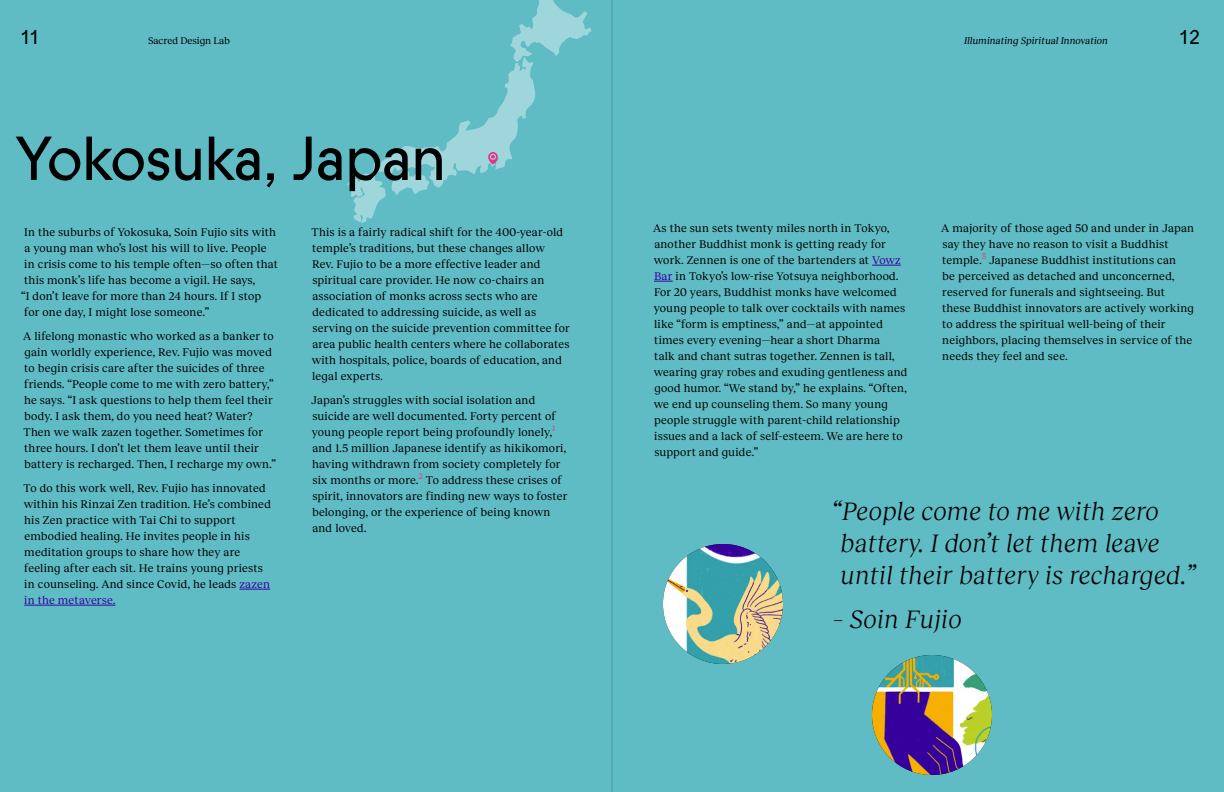
<style>
.page{position:relative;width:1224px;height:792px;background:#5fbcc5}
.page>*{position:absolute;margin:0;border:0;box-sizing:border-box;transform-origin:0 0}
.Vignette_title{font:62px "Prophet";letter-spacing:-.035em;color:#000}
.Pull_Quote{font:italic 300 26px/32px "Reckless";letter-spacing:.01em;color:#000}
.Page_furniture{font:20px "Prophet";color:#000}
.Body{font:11.5px/16px "Reckless";letter-spacing:.015em;color:#000}
.Page_furniture-2{font:italic 10px "Reckless";color:#000}
.Page_furniture-3{font:10px "Reckless";color:#000}
.s1{color:#35009d}
</style>
<div class="page">
<svg style="left:872px;top:265px;width:29px;height:1px"></svg>
<svg style="left:654px;top:281px;width:19px;height:1px"></svg>
<svg style="left:347px;top:0;width:245px;height:223px"></svg>
<img style="left:872px;top:655px;width:120px;height:120px;border-radius:60px">
<img style="left:663px;top:544px;width:120px;height:120px;border-radius:60px">
<hr style="left:239px;top:589px;width:31px;height:1px;background:#35009d">
<hr style="left:24px;top:605px;width:91px;height:1px;background:#35009d">
<svg style="left:488px;top:152px;width:10px;height:12px"></svg>
<hr style="left:612px;top:0;width:1px;height:792px;background:#000">
<p class="Page_furniture" style="left:21px;top:24px;width:18px">11</p>
<p class="Page_furniture-3" style="left:148px;top:33px;width:83px">Sacred Design Lab</p>
<p class="Page_furniture-2" style="left:964px;top:33px;width:145px">Illuminating Spiritual Innovation</p>
<p class="Page_furniture" style="left:1180px;top:24px;width:21px">12</p>
<p class="Vignette_title" style="left:14px;top:118px;width:434px">Yokosuka, Japan</p>
<p class="Body" style="left:21px;top:224px;width:258px">In the suburbs of Yokosuka, Soin Fujio sits with a young man who’s lost his will to live. People<br>in crisis come to his temple often—so often that this monk’s life has become a vigil. He says,<br>“I don’t leave for more than 24 hours. If I stop for one day, I might lose someone.”</p>
<p class="Body" style="left:23px;top:328px;width:254px">A lifelong monastic who worked as a banker to gain worldly experience, Rev. Fujio was moved to begin crisis care after the suicides of three friends. “People come to me with zero battery,” he says. “I ask questions to help them feel their body. I ask them, do you need heat? Water?<br>Then we walk zazen together. Sometimes for three hours. I don’t let them leave until their battery is recharged. Then, I recharge my own.”</p>
<p class="Body" style="left:24px;top:480px;width:249px">To do this work well, Rev. Fujio has innovated within his Rinzai Zen tradition. He’s combined his Zen practice with Tai Chi to support embodied healing. He invites people in his meditation groups to share how they are feeling after each sit. He trains young priests in counseling. And since Covid, he leads <span class="s1">zazen in the metaverse.</span></p>
<p class="Body" style="left:312px;top:224px;width:260px">This is a fairly radical shift for the 400-year-old temple’s traditions, but these changes allow<br>Rev. Fujio to be a more effective leader and spiritual care provider. He now co-chairs an association of monks across sects who are dedicated to addressing suicide, as well as serving on the suicide prevention committee for area public health centers where he collaborates with hospitals, police, boards of education, and legal experts.</p>
<p class="Body" style="left:311px;top:392px;width:258px">Japan’s struggles with social isolation and suicide are well documented. Forty percent of young people report being profoundly lonely,<sup>1 </sup>and 1.5 million Japanese identify as hikikomori, having withdrawn from society completely for six months or more.<sup>2</sup> To address these crises of spirit, innovators are finding new ways to foster belonging, or the experience of being known and loved.</p>
<p class="Body" style="left:653px;top:220px;width:256px">As the sun sets twenty miles north in Tokyo, another Buddhist monk is getting ready for work. Zennen is one of the bartenders at <span class="s1">Vowz Bar</span> in Tokyo’s low-rise Yotsuya neighborhood.<br>For 20 years, Buddhist monks have welcomed young people to talk over cocktails with names like “form is emptiness,” and—at appointed times every evening—hear a short Dharma<br>talk and chant sutras together. Zennen is tall, wearing gray robes and exuding gentleness and good humor. “We stand by,” he explains. “Often, we end up counseling them. So many young people struggle with parent-child relationship issues and a lack of self-esteem. We are here to support and guide.”</p>
<p class="Body" style="left:941px;top:220px;width:254px">A majority of those aged 50 and under in Japan say they have no reason to visit a Buddhist temple.<sup>3</sup> Japanese Buddhist institutions can<br>be perceived as detached and unconcerned, reserved for funerals and sightseeing. But these Buddhist innovators are actively working to address the spiritual well-being of their neighbors, placing themselves in service of the needs they feel and see.</p>
<p class="Pull_Quote" style="left:840px;top:494px;width:357px;text-indent:-8px">“People come to me with zero battery. I don’t let them leave until their battery is recharged.”</p>
<p class="Pull_Quote" style="left:834px;top:602px;width:130px">– Soin Fujio</p>
</div>
